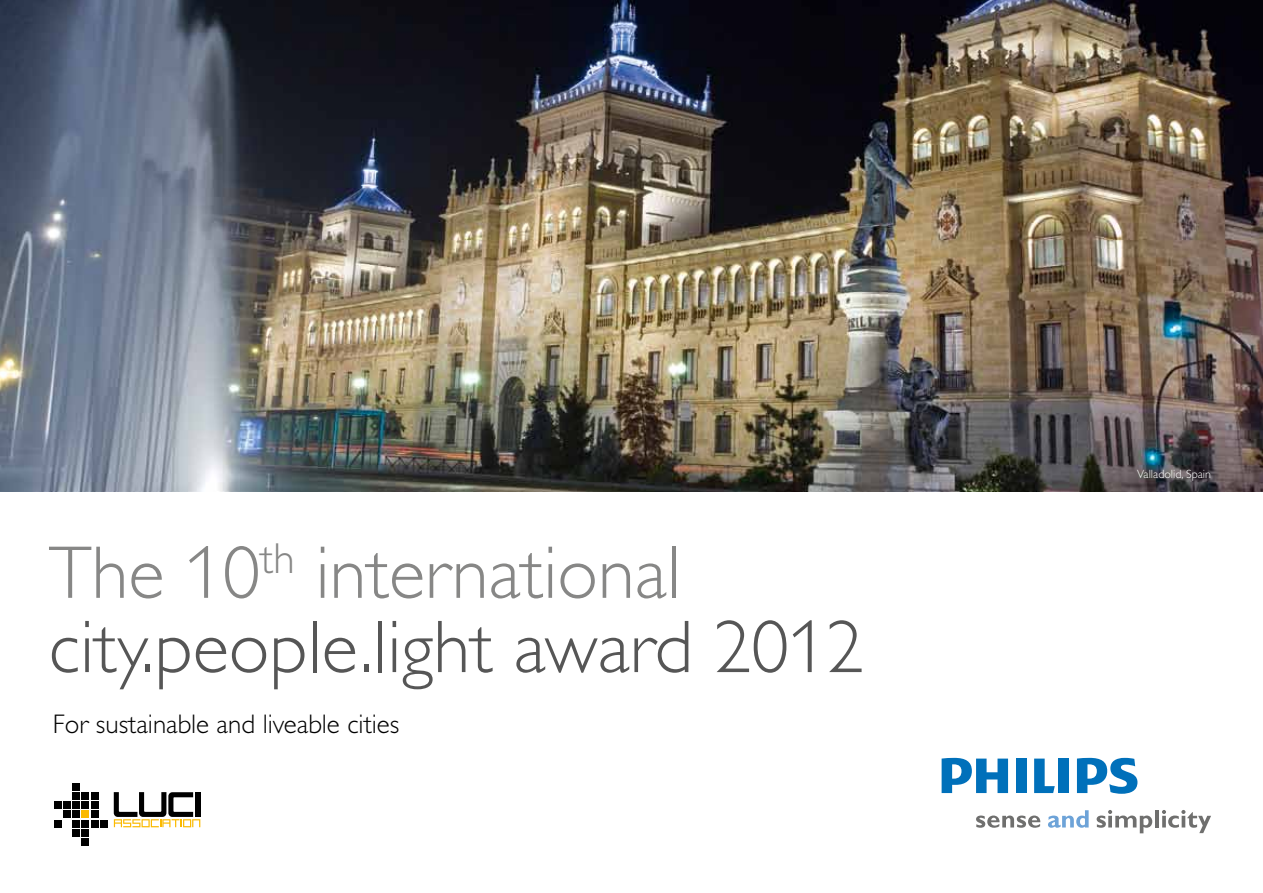
<style>
.page{position:relative;width:1263px;height:893px;background:#fff}
.page>*{position:absolute;margin:0;border:0;box-sizing:border-box;transform-origin:0 0}
.t1{font:75px/74.2px "Gill Sans Alt One WGL Light";color:#565656}
.t2{font:27px "Gill Sans Alt One WGL Light";color:#000}
.t3{font:12px "Gill Sans Alt One WGL Light";color:#fff}
.s1{color:#878786}
</style>
<div class="page">
<svg style="left:976px;top:815px;width:64px;height:13px"></svg>
<svg style="left:1096px;top:810px;width:56px;height:23px"></svg>
<hr style="left:1155px;top:810px;width:4px;height:17px;background:#6f6f6e">
<svg style="left:1162px;top:810px;width:49px;height:23px"></svg>
<svg style="left:1048px;top:810px;width:40px;height:18px"></svg>
<svg style="left:1034px;top:759px;width:21px;height:34px"></svg>
<div style="left:1016px;top:759px;width:10px;height:34px;background:#0070ba"></div>
<div style="left:1058px;top:759px;width:11px;height:34px;background:#0070ba"></div>
<svg style="left:1077px;top:758px;width:60px;height:36px"></svg>
<svg style="left:941px;top:758px;width:67px;height:35px"></svg>
<img style="left:0;top:0;width:1263px;height:491px">
<div style="left:82px;top:811px;width:7px;height:7px;background:#fbba00"></div>
<div style="left:72px;top:792px;width:8px;height:8px;background:#000"></div>
<div style="left:72px;top:783px;width:8px;height:8px;background:#000"></div>
<div style="left:82px;top:792px;width:7px;height:8px;background:#000"></div>
<div style="left:91px;top:792px;width:7px;height:8px;background:#000"></div>
<div style="left:72px;top:801px;width:8px;height:8px;background:#000"></div>
<div style="left:82px;top:801px;width:7px;height:8px;background:#000"></div>
<div style="left:91px;top:801px;width:7px;height:8px;background:#000"></div>
<div style="left:72px;top:811px;width:8px;height:7px;background:#000"></div>
<div style="left:63px;top:801px;width:8px;height:8px;background:#000"></div>
<div style="left:54px;top:801px;width:8px;height:8px;background:#000"></div>
<div style="left:54px;top:820px;width:8px;height:7px;background:#000"></div>
<div style="left:63px;top:811px;width:8px;height:7px;background:#000"></div>
<div style="left:91px;top:811px;width:7px;height:7px;background:#000"></div>
<div style="left:72px;top:820px;width:8px;height:7px;background:#000"></div>
<div style="left:82px;top:820px;width:7px;height:7px;background:#000"></div>
<div style="left:91px;top:820px;width:7px;height:7px;background:#000"></div>
<div style="left:100px;top:820px;width:7px;height:7px;background:#000"></div>
<div style="left:72px;top:829px;width:8px;height:8px;background:#000"></div>
<div style="left:82px;top:829px;width:7px;height:8px;background:#000"></div>
<div style="left:82px;top:838px;width:7px;height:8px;background:#000"></div>
<svg style="left:114px;top:792px;width:86px;height:35px"></svg>
<p class="t1" style="left:49px;top:536px;width:817px"><span class="s1">The 10</span><sup>th</sup> <span class="s1">international </span>city.people.light award 2012</p>
<p class="t2" style="left:53px;top:706px;width:348px">For sustainable and liveable cities</p>
<p class="t3" style="left:1137px;top:466px;width:76px">Valladolid, Spain</p>
</div>
